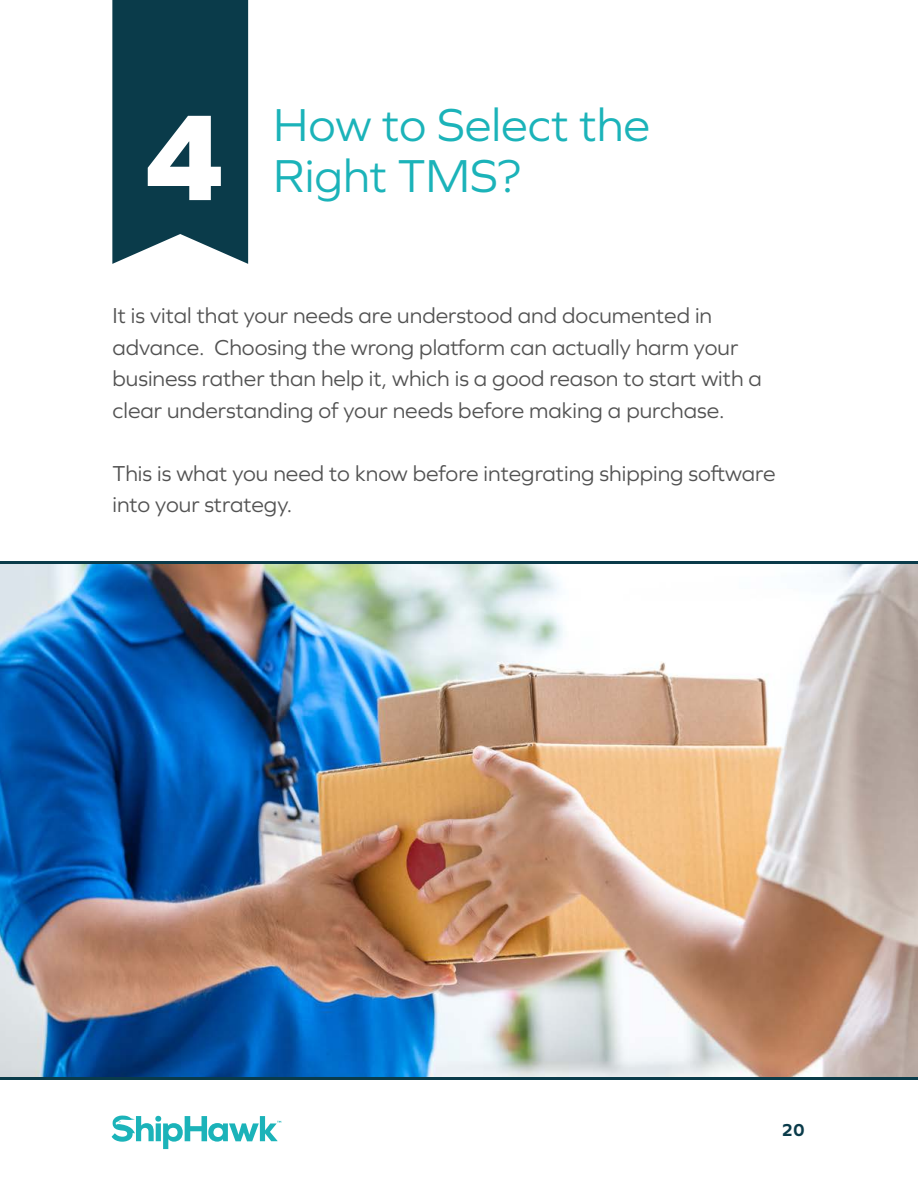
<style>
.page{position:relative;width:918px;height:1188px;background:#fff}
.page>*{position:absolute;margin:0;border:0;box-sizing:border-box;transform-origin:0 0}
.t1{font:800 126.9px "Graphie";color:#fff}
.t2{font:48px/51px "Graphie";color:#1bb3b9}
.t3{font:22.5px/31.5px "Graphie";color:#525252}
.t4{font:700 18px "Graphie";color:#0a3b4a}
</style>
<div class="page">
<svg style="left:112px;top:0;width:136px;height:264px"></svg>
<svg style="left:112px;top:1115px;width:169px;height:34px"></svg>
<img style="left:0;top:564px;width:918px;height:513px">
<hr style="left:0;top:561px;width:918px;height:3px;background:#0a3b4a">
<hr style="left:0;top:1077px;width:918px;height:3px;background:#0a3b4a">
<h1 class="t1" style="left:142px;top:83px;width:84px">4</h1>
<h2 class="t2" style="left:273px;top:98px;width:378px">How to Select the<br>Right TMS?</h2>
<p class="t3" style="left:112px;top:299px;width:651px">It is vital that your needs are understood and documented in advance. Choosing the wrong platform can actually harm your business rather than help it, which is a good reason to start with a clear understanding of your needs before making a purchase.</p>
<p class="t3" style="left:112px;top:457px;width:665px">This is what you need to know before integrating shipping software into your strategy.</p>
<p class="t4" style="left:782px;top:1119px;width:25px">20</p>
</div>
